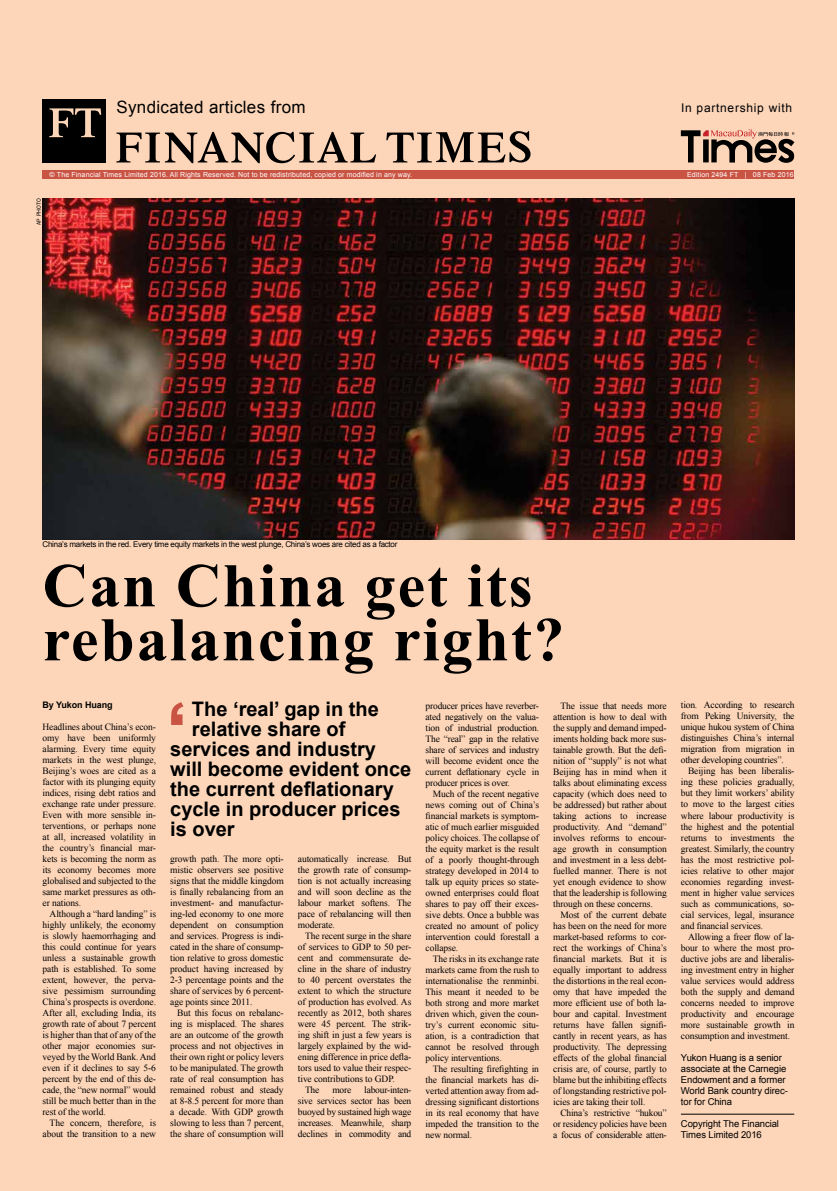
<style>
.page{position:relative;width:837px;height:1191px;background:#fff}
.page>*{position:absolute;margin:0;border:0;box-sizing:border-box;transform-origin:0 0}
.t1{font:700 62px/54px "Times New Roman";letter-spacing:.03em;color:#000}
.t2{font:700 20px "Arial";color:#000}
.t3{font:17px "Arial";letter-spacing:.02em;color:#000}
.t4{font:12px "Arial";letter-spacing:.06em;color:#000}
.t5{font:9.5px/11px "Times New Roman";letter-spacing:-.01em;color:#000;text-align:justify}
.t6{font:9.5px/11px "Arial";letter-spacing:-.01em;color:#000}
.t7{font:700 9px "Arial";letter-spacing:-.01em;color:#000}
.t8{font:8px "Arial";letter-spacing:-.03em;color:#000}
.t9{font:7px "Arial";letter-spacing:.02em;color:#fff}
.t10{font:6px "Franklin Gothic";letter-spacing:.025em;color:#000}
</style>
<div class="page">
<div style="left:0;top:0;width:836px;height:1191px;background:#fdd6b9"></div>
<svg style="left:680px;top:129px;width:114px;height:34px"></svg>
<div style="left:42px;top:99px;width:64px;height:64px;background:#000"></div>
<svg style="left:49px;top:108px;width:52px;height:29px"></svg>
<div style="left:43px;top:170px;width:750px;height:9px;background:#c95444"></div>
<svg style="left:116px;top:132px;width:260px;height:31px"></svg>
<svg style="left:386px;top:131px;width:144px;height:31px"></svg>
<hr style="left:680px;top:1114px;width:114px;height:1px;background:#000">
<svg style="left:171px;top:702px;width:12px;height:23px"></svg>
<img style="left:43px;top:198px;width:751px;height:341px">
<h3 class="t3" style="left:116px;top:97px;width:191px">Syndicated articles from</h3>
<p class="t4" style="left:681px;top:101px;width:112px">In partnership with</p>
<p class="t10" style="left:35px;top:225px;width:28px;rotate:-90deg">ap photo</p>
<p class="t9" style="left:50px;top:171px;width:364px">© The Financial Times Limited 2016. All Rights Reserved. Not to be redistributed, copied or modified in any way.</p>
<p class="t9" style="left:686px;top:171px;width:108px">Edition 2494 FT | 08 Feb 2016</p>
<p class="t8" style="left:43px;top:539px;width:356px">China’s markets in the red. Every time equity markets in the west plunge, China’s woes are cited as a factor</p>
<h1 class="t1" style="left:43px;top:557px;width:523px">Can China get its rebalancing right?</h1>
<p class="t7" style="left:43px;top:699px;width:72px">By Yukon Huang</p>
<p class="t5" style="left:43px;top:721px;width:115px">Headlines about China’s econ&shy;omy have been uniformly alarming. Every time equity markets in the west plunge, Beijing’s woes are cited as a factor with its plunging equity indices, rising debt ratios and exchange rate under pressure.<br>Even with more sensible in&shy;terventions, or perhaps none at all, increased volatility in the country’s financial mar&shy;kets is becoming the norm as its economy becomes more globalised and subjected to the same market pressures as oth&shy;er nations.</p>
<p class="t5" style="left:43px;top:908px;width:115px;text-indent:7px">Although a “hard landing” is highly unlikely, the economy is slowly haemorrhaging and this could continue for years unless a sustainable growth path is established. To some extent, however, the perva&shy;sive pessimism surrounding China’s prospects is overdone.<br>After all, excluding India, its growth rate of about 7 percent is higher than that of any of the other major economies sur&shy;veyed by the World Bank. And even if it declines to say 5-6 percent by the end of this de&shy;cade, the “new normal” would still be much better than in the rest of the world.</p>
<p class="t5" style="left:43px;top:1117px;width:115px;text-align:right">The concern, therefore, is about the transition to a new</p>
<p class="t5" style="left:425px;top:699px;width:115px">producer prices have reverber&shy;ated negatively on the valua&shy;tion of industrial production.<br>The “real” gap in the relative share of services and industry will become evident once the current deflationary cycle in producer prices is over.</p>
<p class="t5" style="left:425px;top:787px;width:115px;text-indent:7px">Much of the recent negative news coming out of China’s financial markets is symptom&shy;atic of much earlier misguided policy choices. The collapse of the equity market is the result of a poorly thought-through strategy developed in 2014 to talk up equity prices so state&shy;owned enterprises could float shares to pay off their exces&shy;sive debts. Once a bubble was created no amount of policy intervention could forestall a collapse.</p>
<p class="t5" style="left:425px;top:952px;width:115px;text-indent:7px">The risks in its exchange rate markets came from the rush to internationalise the renminbi.<br>This meant it needed to be both strong and more market driven which, given the coun&shy;try’s current economic situ&shy;ation, is a contradiction that cannot be resolved through policy interventions.</p>
<p class="t5" style="left:425px;top:1062px;width:115px;text-indent:7px">The resulting firefighting in the financial markets has di&shy;verted attention away from ad&shy;dressing significant distortions in its real economy that have impeded the transition to the new normal.</p>
<h2 class="t2" style="left:192px;top:698px;width:188px">The ‘real’ gap in the</h2>
<h2 class="t2" style="left:192px;top:718px;width:155px">relative share of</h2>
<h2 class="t2" style="left:170px;top:738px;width:207px">services and industry</h2>
<h2 class="t2" style="left:170px;top:758px;width:242px">will become evident once</h2>
<h2 class="t2" style="left:170px;top:778px;width:225px">the current deflationary</h2>
<h2 class="t2" style="left:170px;top:798px;width:232px">cycle in producer prices</h2>
<h2 class="t2" style="left:170px;top:818px;width:66px">is over</h2>
<p class="t5" style="left:553px;top:699px;width:115px;text-indent:7px">The issue that needs more attention is how to deal with the supply and demand imped&shy;iments holding back more sus&shy;tainable growth. But the defi&shy;nition of “supply” is not what Beijing has in mind when it talks about eliminating excess capacity (which does need to be addressed) but rather about taking actions to increase productivity. And “demand” involves reforms to encour&shy;age growth in consumption and investment in a less debt&shy;fuelled manner. There is not yet enough evidence to show that the leadership is following through on these concerns.</p>
<p class="t5" style="left:553px;top:909px;width:115px;text-indent:7px">Most of the current debate has been on the need for more market-based reforms to cor&shy;rect the workings of China’s financial markets. But it is equally important to address the distortions in the real econ&shy;omy that have impeded the more efficient use of both la&shy;bour and capital. Investment returns have fallen signifi&shy;cantly in recent years, as has productivity. The depressing effects of the global financial crisis are, of course, partly to blame but the inhibiting effects of longstanding restrictive pol&shy;icies are taking their toll.</p>
<p class="t5" style="left:553px;top:1107px;width:115px;text-indent:7px">China’s restrictive “hukou” or residency policies have been a focus of considerable atten-</p>
<p class="t5" style="left:170px;top:853px;width:115px">growth path. The more opti&shy;mistic observers see positive signs that the middle kingdom is finally rebalancing from an investment- and manufactur&shy;ing-led economy to one more dependent on consumption and services. Progress is indi&shy;cated in the share of consump&shy;tion relative to gross domestic product having increased by 2-3 percentage points and the share of services by 6 percent&shy;age points since 2011.</p>
<p class="t5" style="left:170px;top:1007px;width:115px;text-indent:7px">But this focus on rebalanc&shy;ing is misplaced. The shares are an outcome of the growth process and not objectives in their own right or policy levers to be manipulated. The growth rate of real consumption has remained robust and steady at 8-8.5 percent for more than a decade. With GDP growth slowing to less than 7 percent, the share of consumption will</p>
<p class="t5" style="left:298px;top:853px;width:115px">automatically increase. But the growth rate of consump&shy;tion is not actually increasing and will soon decline as the labour market softens. The pace of rebalancing will then moderate.</p>
<p class="t5" style="left:305px;top:930px;width:108px">The recent surge in the share</p>
<p class="t5" style="left:298px;top:941px;width:115px">of services to GDP to 50 per-</p>
<p class="t5" style="left:298px;top:952px;width:115px">cent and commensurate de-</p>
<p class="t5" style="left:298px;top:963px;width:115px">cline in the share of industry</p>
<p class="t5" style="left:298px;top:974px;width:115px">to 40 percent overstates the</p>
<p class="t5" style="left:298px;top:985px;width:115px">extent to which the structure</p>
<p class="t5" style="left:298px;top:996px;width:115px">of production has evolved. As</p>
<p class="t5" style="left:298px;top:1007px;width:115px">recently as 2012, both shares</p>
<p class="t5" style="left:298px;top:1018px;width:115px">were 45 percent. The strik-</p>
<p class="t5" style="left:298px;top:1029px;width:115px">ing shift in just a few years is</p>
<p class="t5" style="left:298px;top:1040px;width:115px">largely explained by the wid-</p>
<p class="t5" style="left:298px;top:1051px;width:115px">ening difference in price defla-</p>
<p class="t5" style="left:298px;top:1062px;width:115px">tors used to value their respec-</p>
<p class="t5" style="left:298px;top:1073px;width:98px">tive contributions to GDP.</p>
<p class="t5" style="left:305px;top:1084px;width:16px">The</p>
<p class="t5" style="left:332px;top:1084px;width:20px">more</p>
<p class="t5" style="left:298px;top:1084px;width:115px;text-indent:66px">labour-inten&shy;sive services sector has been buoyed by sustained high wage increases. Meanwhile, sharp declines in commodity and</p>
<p class="t5" style="left:680px;top:699px;width:115px">tion. According to research from Peking University, the unique hukou system of China distinguishes China’s internal migration from migration in other developing countries”.</p>
<p class="t5" style="left:680px;top:765px;width:115px;text-indent:7px">Beijing has been liberalis&shy;ing these policies gradually, but they limit workers’ ability to move to the largest cities where labour productivity is the highest and the potential returns to investments the greatest. Similarly, the country has the most restrictive pol&shy;icies relative to other major economies regarding invest&shy;ment in higher value services such as communications, so&shy;cial services, legal, insurance and financial services.</p>
<p class="t5" style="left:680px;top:930px;width:115px;text-indent:7px">Allowing a freer flow of la&shy;bour to where the most pro&shy;ductive jobs are and liberalis&shy;ing investment entry in higher value services would address both the supply and demand concerns needed to improve productivity and encourage more sustainable growth in consumption and investment.</p>
<p class="t6" style="left:680px;top:1051px;width:108px">Yukon Huang is a senior associate at the Carnegie<br>Endowment and a former<br>World Bank country direc&shy;tor for China</p>
<p class="t6" style="left:680px;top:1117px;width:100px">Copyright The Financial<br>Times Limited 2016</p>
</div>
